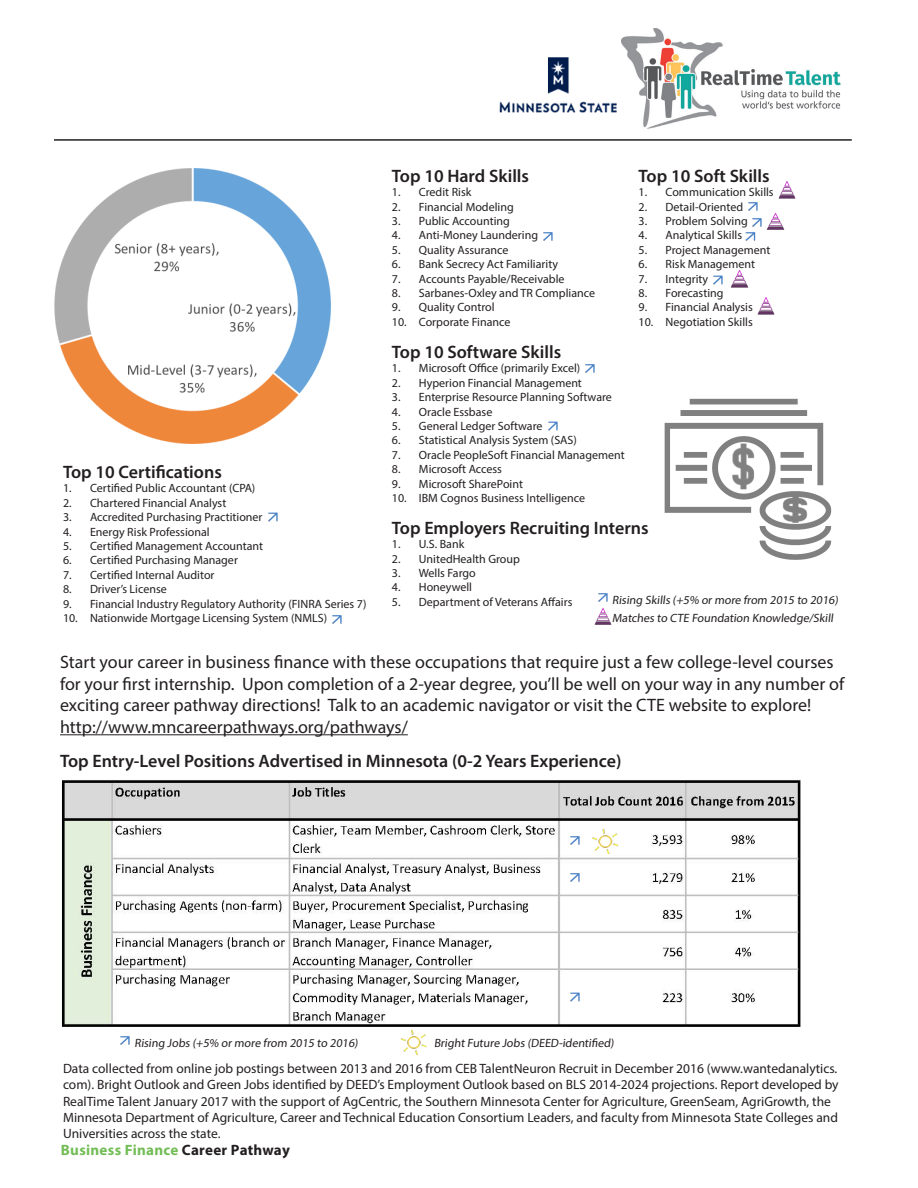
<style>
.page{position:relative;width:918px;height:1188px;background:#fff}
.page>*{position:absolute;margin:0;border:0;box-sizing:border-box;transform-origin:0 0}
.t1{font:18px/21.6px "Myriad Pro";color:#231f20}
.t2{font:600 18px "Myriad Pro";color:#231f20}
.t3{font:700 15px "Myriad Pro";letter-spacing:.02em;color:#72bd56}
.t4{font:13.5px/16.2px "Myriad Pro";color:#231f20}
.t5{font:12px "Myriad Pro";color:#231f20}
.s1{color:#231f20}
</style>
<div class="page">
<img style="left:621px;top:29px;width:220px;height:100px">
<hr style="left:54px;top:139px;width:798px;height:2px;background:#231f20">
<img style="left:54px;top:168px;width:277px;height:276px">
<hr style="left:60px;top:734px;width:348px;height:1px;background:#231f20">
<img style="left:594px;top:608px;width:18px;height:17px">
<img style="left:598px;top:593px;width:10px;height:9px">
<img style="left:62px;top:780px;width:739px;height:246px">
<img style="left:120px;top:1036px;width:10px;height:9px">
<img style="left:391px;top:1022px;width:46px;height:33px">
<img style="left:268px;top:512px;width:10px;height:10px">
<img style="left:332px;top:615px;width:10px;height:9px">
<img style="left:582px;top:821px;width:46px;height:37px">
<img style="left:561px;top:828px;width:28px;height:23px">
<img style="left:561px;top:865px;width:28px;height:23px">
<img style="left:561px;top:984px;width:28px;height:24px">
<img style="left:664px;top:398px;width:168px;height:162px">
<img style="left:778px;top:181px;width:18px;height:18px">
<img style="left:732px;top:270px;width:17px;height:18px">
<img style="left:745px;top:233px;width:11px;height:8px">
<img style="left:713px;top:275px;width:19px;height:13px">
<img style="left:585px;top:364px;width:10px;height:9px">
<img style="left:548px;top:421px;width:10px;height:10px">
<img style="left:543px;top:232px;width:10px;height:9px">
<img style="left:745px;top:218px;width:17px;height:15px">
<img style="left:748px;top:202px;width:10px;height:9px">
<img style="left:757px;top:297px;width:18px;height:18px">
<img style="left:766px;top:213px;width:19px;height:17px">
<img style="left:499px;top:57px;width:118px;height:56px">
<p class="t2" style="left:63px;top:460px;width:160px">Top 10 Certifications</p>
<p class="t5" style="left:63px;top:481px;width:194px">1. Certified Public Accountant (CPA)</p>
<p class="t5" style="left:63px;top:495px;width:165px">2. Chartered Financial Analyst</p>
<p class="t5" style="left:63px;top:510px;width:201px">3. Accredited Purchasing Practitioner</p>
<p class="t5" style="left:63px;top:524px;width:148px">4. Energy Risk Professional</p>
<p class="t5" style="left:63px;top:539px;width:202px">5. Certified Management Accountant</p>
<p class="t5" style="left:63px;top:553px;width:176px">6. Certified Purchasing Manager</p>
<p class="t5" style="left:63px;top:567px;width:153px">7. Certified Internal Auditor</p>
<p class="t5" style="left:63px;top:582px;width:105px">8. Driver’s License</p>
<p class="t5" style="left:63px;top:596px;width:305px">9. Financial Industry Regulatory Authority (FINRA Series 7)</p>
<p class="t5" style="left:63px;top:611px;width:266px">10. Nationwide Mortgage Licensing System (NMLS)</p>
<p class="t2" style="left:392px;top:164px;width:139px">Top 10 Hard Skills</p>
<p class="t5" style="left:392px;top:185px;width:81px">1. Credit Risk</p>
<p class="t5" style="left:392px;top:199px;width:123px">2. Financial Modeling</p>
<p class="t5" style="left:392px;top:214px;width:119px">3. Public Accounting</p>
<p class="t5" style="left:392px;top:228px;width:148px">4. Anti-Money Laundering</p>
<p class="t5" style="left:392px;top:242px;width:118px">5. Quality Assurance</p>
<p class="t5" style="left:392px;top:257px;width:168px">6. Bank Secrecy Act Familiarity</p>
<p class="t5" style="left:392px;top:271px;width:174px">7. Accounts Payable/Receivable</p>
<p class="t5" style="left:392px;top:286px;width:205px">8. Sarbanes-Oxley and TR Compliance</p>
<p class="t5" style="left:392px;top:300px;width:104px">9. Quality Control</p>
<p class="t5" style="left:392px;top:314px;width:120px">10. Corporate Finance</p>
<p class="t2" style="left:639px;top:164px;width:133px">Top 10 Soft Skills</p>
<p class="t5" style="left:639px;top:185px;width:137px">1. Communication Skills</p>
<p class="t5" style="left:639px;top:199px;width:106px">2. Detail-Oriented</p>
<p class="t5" style="left:639px;top:214px;width:111px">3. Problem Solving</p>
<p class="t5" style="left:639px;top:228px;width:105px">4. Analytical Skills</p>
<p class="t5" style="left:639px;top:242px;width:133px">5. Project Management</p>
<p class="t5" style="left:639px;top:257px;width:118px">6. Risk Management</p>
<p class="t5" style="left:639px;top:271px;width:71px">7. Integrity</p>
<p class="t5" style="left:639px;top:286px;width:86px">8. Forecasting</p>
<p class="t5" style="left:639px;top:300px;width:116px">9. Financial Analysis</p>
<p class="t5" style="left:639px;top:314px;width:116px">10. Negotiation Skills</p>
<p class="t2" style="left:392px;top:341px;width:171px">Top 10 Software Skills</p>
<p class="t5" style="left:392px;top:361px;width:190px">1. Microsoft Office (primarily Excel)</p>
<p class="t5" style="left:392px;top:375px;width:192px">2. Hyperion Financial Management</p>
<p class="t5" style="left:392px;top:390px;width:222px">3. Enterprise Resource Planning Software</p>
<p class="t5" style="left:392px;top:404px;width:102px">4. Oracle Essbase</p>
<p class="t5" style="left:392px;top:419px;width:152px">5. General Ledger Software</p>
<p class="t5" style="left:392px;top:433px;width:187px">6. Statistical Analysis System (SAS)</p>
<p class="t5" style="left:392px;top:447px;width:234px">7. Oracle PeopleSoft Financial Management</p>
<p class="t5" style="left:392px;top:462px;width:112px">8. Microsoft Access</p>
<p class="t5" style="left:392px;top:476px;width:133px">9. Microsoft SharePoint</p>
<p class="t5" style="left:392px;top:491px;width:195px">10. IBM Cognos Business Intelligence</p>
<p class="t2" style="left:392px;top:516px;width:258px">Top Employers Recruiting Interns</p>
<p class="t5" style="left:392px;top:537px;width:74px">1. U.S. Bank</p>
<p class="t5" style="left:392px;top:551px;width:130px">2. UnitedHealth Group</p>
<p class="t5" style="left:392px;top:566px;width:85px">3. Wells Fargo</p>
<p class="t5" style="left:392px;top:580px;width:82px">4. Honeywell</p>
<p class="t5" style="left:392px;top:594px;width:182px">5. Department of Veterans Affairs</p>
<p class="t5" style="left:612px;top:592px;width:229px">Rising Skills (+5% or more from 2015 to 2016)</p>
<p class="t5" style="left:612px;top:611px;width:224px">Matches to CTE Foundation Knowledge/Skill</p>
<p class="t1" style="left:60px;top:651px;width:786px">Start your career in business finance with these occupations that require just a few college-level courses for your first internship. Upon completion of a 2-year degree, you’ll be well on your way in any number of exciting career pathway directions! Talk to an academic navigator or visit the CTE website to explore!</p>
<p class="t1" style="left:60px;top:716px;width:349px">http://www.mncareerpathways.org/pathways/</p>
<p class="t2" style="left:60px;top:750px;width:563px">Top Entry-Level Positions Advertised in Minnesota (0-2 Years Experience)</p>
<p class="t5" style="left:134px;top:1035px;width:227px">Rising Jobs (+5% or more from 2015 to 2016)</p>
<p class="t5" style="left:434px;top:1035px;width:183px">Bright Future Jobs (DEED-identified)</p>
<p class="t4" style="left:63px;top:1060px;width:777px">Data collected from online job postings between 2013 and 2016 from CEB TalentNeuron Recruit in December 2016 (www.wantedanalytics. com). Bright Outlook and Green Jobs identified by DEED’s Employment Outlook based on BLS 2014-2024 projections. Report developed by RealTime Talent January 2017 with the support of AgCentric, the Southern Minnesota Center for Agriculture, GreenSeam, AgriGrowth, the Minnesota Department of Agriculture, Career and Technical Education Consortium Leaders, and faculty from Minnesota State Colleges and Universities across the state.</p>
<p class="t3" style="left:61px;top:1140px;width:230px">Business Finance <span class="s1">Career Pathway</span></p>
</div>
